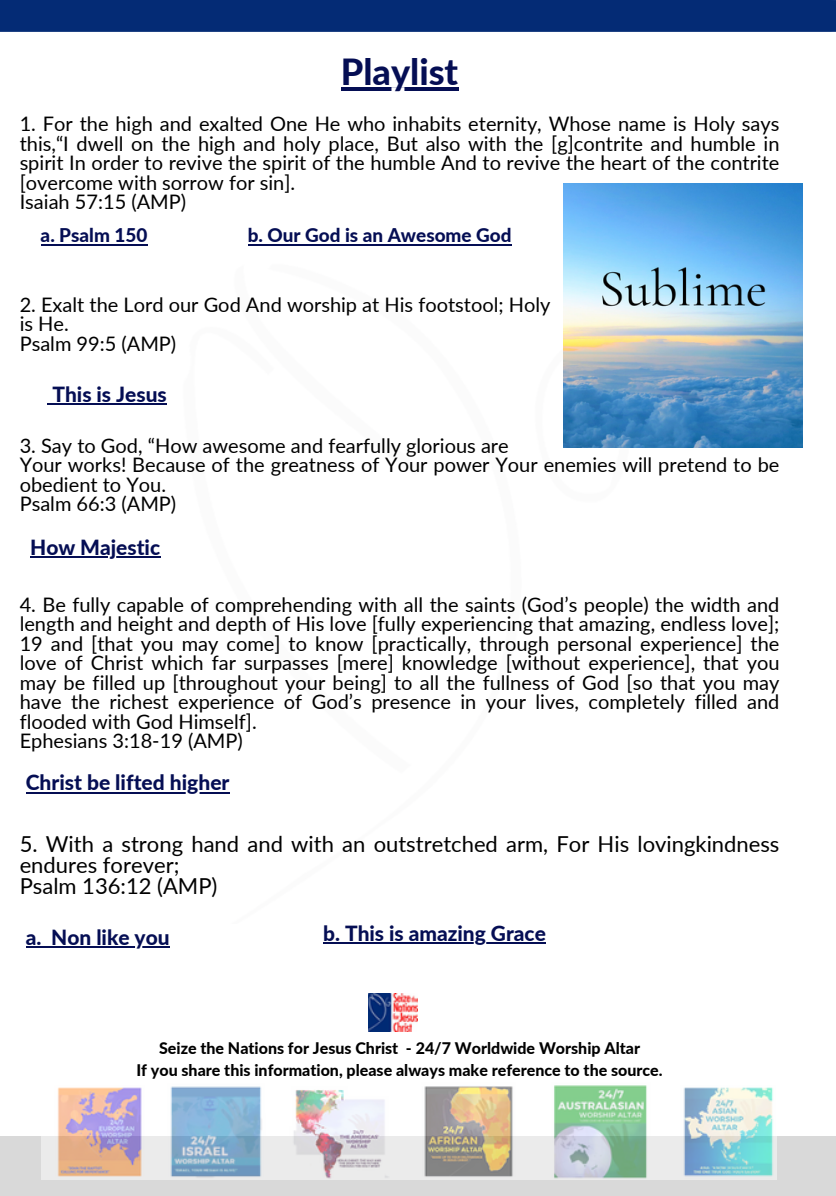
<style>
.page{position:relative;width:836px;height:1196px;background:#fff}
.page>*{position:absolute;margin:0;border:0;box-sizing:border-box;transform-origin:0 0}
.t1{font:800 36px "Lato";color:#050e54}
.t2{font:22px/21px "Lato";color:#000}
.t3{font:800 21px "Lato";color:#050e54}
.t4{font:800 20.8px "Lato";color:#050e54}
.t5{font:20px/19.6px "Lato";color:#000}
.t6{font:800 19px "Lato";color:#050e54}
.t7{font:800 16px "Lato";color:#000}
</style>
<div class="page">
<div style="left:0;top:1135px;width:836px;height:60px;background:#d9d9d9"></div>
<hr style="left:341px;top:88px;width:117px;height:3px;background:#050e54">
<img style="left:41px;top:1085px;width:735px;height:94px">
<div style="left:0;top:0;width:836px;height:32px;background:#042b75"></div>
<hr style="left:41px;top:244px;width:106px;height:1px;background:#050e54">
<hr style="left:52px;top:403px;width:115px;height:2px;background:#050e54">
<hr style="left:26px;top:792px;width:203px;height:1px;background:#050e54">
<svg style="left:26px;top:946px;width:25px;height:2px"></svg>
<hr style="left:51px;top:946px;width:119px;height:2px;background:#050e54">
<hr style="left:30px;top:556px;width:130px;height:1px;background:#050e54">
<hr style="left:248px;top:244px;width:263px;height:1px;background:#050e54">
<img style="left:368px;top:993px;width:49px;height:38px">
<img style="left:564px;top:184px;width:238px;height:264px">
<hr style="left:323px;top:942px;width:223px;height:1px;background:#050e54">
<h1 class="t1" style="left:341px;top:49px;width:119px">Playlist</h1>
<h3 class="t5" style="left:20px;top:114px;width:761px">1. For the high and exalted One He who inhabits eternity, Whose name is Holy says this,“I dwell on the high and holy place, But also with the [g]contrite and humble in</h3>
<h3 class="t5" style="left:20px;top:153px;width:761px">spirit In order to revive the spirit of the humble And to revive the heart of the contrite [overcome with sorrow for sin].<br>Isaiah 57:15 (AMP)</h3>
<h4 class="t6" style="left:41px;top:224px;width:108px">a. Psalm 150</h4>
<h2 class="t6" style="left:248px;top:224px;width:265px">b. Our God is an Awesome God</h2>
<h3 class="t5" style="left:20px;top:294px;width:532px">2. Exalt the Lord our God And worship at His footstool; Holy is He.</h3>
<h3 class="t5" style="left:20px;top:333px;width:158px">Psalm 99:5 (AMP)</h3>
<p class="t4" style="left:52px;top:381px;width:116px">This is Jesus</p>
<h3 class="t5" style="left:20px;top:435px;width:490px">3. Say to God, “How awesome and fearfully glorious are</h3>
<h3 class="t5" style="left:20px;top:454px;width:761px">Your works! Because of the greatness of Your power Your enemies will pretend to be obedient to You.<br>Psalm 66:3 (AMP)</h3>
<h2 class="t4" style="left:30px;top:534px;width:131px">How Majestic</h2>
<h3 class="t5" style="left:20px;top:594px;width:761px">4. Be fully capable of comprehending with all the saints (God’s people) the width and length and height and depth of His love [fully experiencing that amazing, endless love];</h3>
<h3 class="t5" style="left:20px;top:633px;width:761px">19 and [that you may come] to know [practically, through personal experience] the love of Christ which far surpasses [mere] knowledge [without experience], that you may be filled up [throughout your being] to all the fullness of God [so that you may have the richest experience of God’s presence in your lives, completely filled and flooded with God Himself].<br>Ephesians 3:18-19 (AMP)</h3>
<h2 class="t3" style="left:26px;top:769px;width:205px">Christ be lifted higher</h2>
<h3 class="t2" style="left:20px;top:832px;width:761px">5. With a strong hand and with an outstretched arm, For His lovingkindness endures forever;</h3>
<h4 class="t2" style="left:20px;top:874px;width:199px">Psalm 136:12 (AMP)</h4>
<h2 class="t4" style="left:26px;top:924px;width:17px">a.</h2>
<h2 class="t4" style="left:51px;top:924px;width:120px">Non like you</h2>
<p class="t4" style="left:323px;top:920px;width:224px">b. This is amazing Grace</p>
<p class="t7" style="left:159px;top:1037px;width:482px">Seize the Nations for Jesus Christ - 24/7 Worldwide Worship Altar</p>
<p class="t7" style="left:136px;top:1060px;width:527px">If you share this information, please always make reference to the source.</p>
</div>
